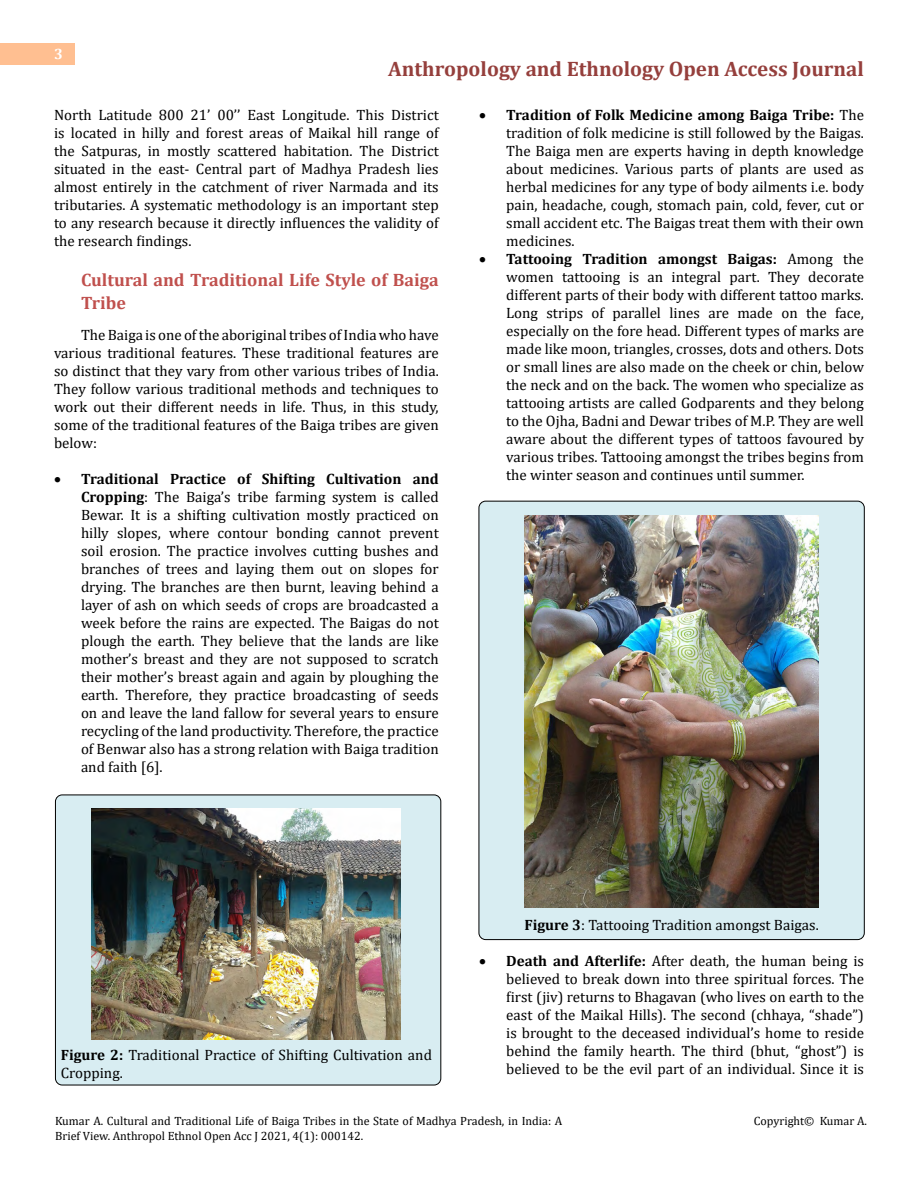
<style>
.page{position:relative;width:918px;height:1188px;background:#fff}
.page>*{position:absolute;margin:0;border:0;box-sizing:border-box;transform-origin:0 0}
.t1{font:700 21px "Cambria";color:#953f3c}
.t2{font:700 18px/22.5px "Cambria";color:#c0504d}
.t3{font:15px/18px "Cambria";color:#000;text-align:justify}
.t4{font:700 15px "Cambria";color:#fff}
.t5{font:12px/14.4px "Cambria";color:#000}
.s1{font-weight:700}
</style>
<div class="page">
<div style="left:0;top:43px;width:75px;height:21px;background:#ffbf91"></div>
<div style="left:479px;top:501px;width:385px;height:439px;background:#d8edf2;border-radius:7px"></div>
<div style="left:55px;top:795px;width:386px;height:290px;background:#d8edf2;border-radius:7px"></div>
<div style="left:55px;top:795px;width:386px;height:290px;border:1px solid #000;border-radius:7px"></div>
<img style="left:92px;top:808px;width:309px;height:232px">
<img style="left:525px;top:516px;width:294px;height:392px">
<p class="t4" style="left:54px;top:44px;width:10px">3</p>
<h1 class="t1" style="left:388px;top:54px;width:477px">Anthropology and Ethnology Open Access Journal</h1>
<p class="t3" style="left:54px;top:105px;width:386px">North Latitude 800 21’ 00’’ East Longitude. This District is located in hilly and forest areas of Maikal hill range of the Satpuras, in mostly scattered habitation. The District situated in the east- Central part of Madhya Pradesh lies almost entirely in the catchment of river Narmada and its tributaries. A systematic methodology is an important step to any research because it directly influences the validity of the research findings.</p>
<p class="t2" style="left:81px;top:268px;width:359px">Cultural and Traditional Life Style of Baiga<br>Tribe</p>
<p class="t3" style="left:54px;top:326px;width:386px;text-indent:27px">The Baiga is one of the aboriginal tribes of India who have various traditional features. These traditional features are so distinct that they vary from other various tribes of India.<br>They follow various traditional methods and techniques to work out their different needs in life. Thus, in this study, some of the traditional features of the Baiga tribes are given below:</p>
<p class="t3" style="left:81px;top:470px;width:359px;text-indent:-27px">• <span class="s1">Traditional Practice of Shifting Cultivation and Cropping</span>: The Baiga’s tribe farming system is called Bewar. It is a shifting cultivation mostly practiced on hilly slopes, where contour bonding cannot prevent soil erosion. The practice involves cutting bushes and branches of trees and laying them out on slopes for drying. The branches are then burnt, leaving behind a layer of ash on which seeds of crops are broadcasted a week before the rains are expected. The Baigas do not plough the earth. They believe that the lands are like mother’s breast and they are not supposed to scratch their mother’s breast again and again by ploughing the earth. Therefore, they practice broadcasting of seeds on and leave the land fallow for several years to ensure recycling of the land productivity. Therefore, the practice of Benwar also has a strong relation with Baiga tradition and faith [6].</p>
<p class="t3" style="left:506px;top:105px;width:359px;text-indent:-27px">• <span class="s1">Tradition of Folk Medicine among Baiga Tribe:</span> The tradition of folk medicine is still followed by the Baigas.<br>The Baiga men are experts having in depth knowledge about medicines. Various parts of plants are used as herbal medicines for any type of body ailments i.e. body pain, headache, cough, stomach pain, cold, fever, cut or small accident etc. The Baigas treat them with their own medicines.</p>
<p class="t3" style="left:506px;top:249px;width:359px;text-indent:-27px">• <span class="s1">Tattooing Tradition amongst Baigas:</span> Among the women tattooing is an integral part. They decorate different parts of their body with different tattoo marks.<br>Long strips of parallel lines are made on the face, especially on the fore head. Different types of marks are made like moon, triangles, crosses, dots and others. Dots or small lines are also made on the cheek or chin, below the neck and on the back. The women who specialize as tattooing artists are called Godparents and they belong to the Ojha, Badni and Dewar tribes of M.P. They are well aware about the different types of tattoos favoured by various tribes. Tattooing amongst the tribes begins from the winter season and continues until summer.</p>
<p class="t3" style="left:61px;top:1046px;width:373px"><span class="s1">Figure 2:</span> Traditional Practice of Shifting Cultivation and<br>Cropping.</p>
<p class="t3" style="left:524px;top:915px;width:296px"><span class="s1">Figure 3</span>: Tattooing Tradition amongst Baigas.</p>
<p class="t3" style="left:506px;top:951px;width:359px;text-indent:-27px">• <span class="s1">Death and Afterlife:</span> After death, the human being is believed to break down into three spiritual forces. The first (jiv) returns to Bhagavan (who lives on earth to the east of the Maikal Hills). The second (chhaya, “shade”) is brought to the deceased individual’s home to reside behind the family hearth. The third (bhut, “ghost”) is believed to be the evil part of an individual. Since it is</p>
<p class="t5" style="left:55px;top:1114px;width:509px">Kumar A. Cultural and Traditional Life of Baiga Tribes in the State of Madhya Pradesh, in India: A<br>Brief View. Anthropol Ethnol Open Acc J 2021, 4(1): 000142.</p>
<p class="t5" style="left:754px;top:1114px;width:115px">Copyright© Kumar A.</p>
</div>
